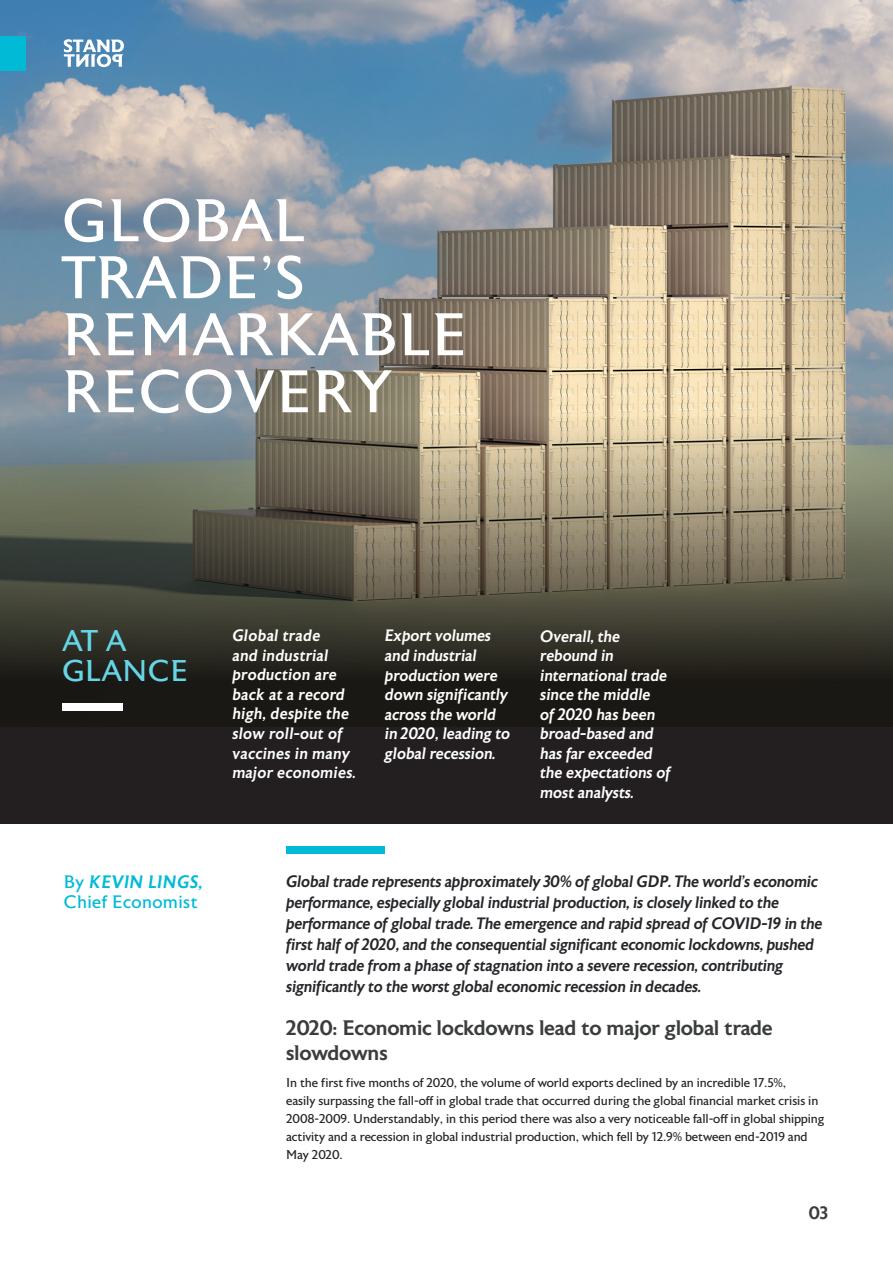
<style>
.page{position:relative;width:893px;height:1263px;background:#fff}
.page>*{position:absolute;margin:0;border:0;box-sizing:border-box;transform-origin:0 0}
.t1{font:60px/57px "Astoria";letter-spacing:.02em;color:#fff}
.t2{font:30px/30px "Astoria";letter-spacing:.02em;color:#66d6e7}
.t3{font:500 21px/25.5px "Astoria";color:#3a3c3e}
.t4{font:18px/19.5px "Astoria";letter-spacing:.02em;color:#00bad6}
.t5{font:500 18px "Astoria";color:#3a3c3e}
.t6{font:italic 500 16.5px/21px "Astoria";letter-spacing:-.01em;color:#242629}
.t7{font:italic 500 16.5px/19.5px "Astoria";color:#fff}
.t8{font:italic 500 16.5px/19.5px "Astoria";letter-spacing:.02em;color:#fff}
.t9{font:12.75px/18px "Astoria";letter-spacing:-.01em;color:#242629}
.s1{font-weight:500;font-style:italic}
</style>
<div class="page">
<img style="left:0;top:0;width:893px;height:416px">
<svg style="left:0;top:416px;width:893px;height:408px;background:#4e4b41"></svg>
<div style="left:62px;top:704px;width:61px;height:7px;background:#fff"></div>
<div style="left:286px;top:846px;width:98px;height:7px;background:#00bad6"></div>
<svg style="left:64px;top:39px;width:60px;height:28px"></svg>
<div style="left:0;top:36px;width:26px;height:35px;background:#00bad6"></div>
<h1 class="t1" style="left:62px;top:194px;width:406px">GLOBAL<br>TRADE’S<br>REMARKABLE<br>RECOVERY</h1>
<h2 class="t2" style="left:62px;top:627px;width:127px">AT A<br>GLANCE</h2>
<p class="t4" style="left:64px;top:873px;width:140px">By <span class="s1">KEVIN LINGS,<br></span>Chief Economist</p>
<p class="t8" style="left:232px;top:627px;width:125px">Global trade<br>and industrial production are back at a record high, despite the slow roll-out of vaccines in many major economies.</p>
<p class="t7" style="left:385px;top:627px;width:127px">Export volumes and industrial production were down significantly across the world in 2020, leading to global recession.</p>
<p class="t7" style="left:540px;top:627px;width:132px">Overall, the rebound in international trade since the middle<br>of 2020 has been broad-based and has far exceeded the expectations of most analysts.</p>
<p class="t6" style="left:286px;top:872px;width:538px">Global trade represents approximately 30% of global GDP. The world’s economic performance, especially global industrial production, is closely linked to the performance of global trade. The emergence and rapid spread of COVID-19 in the first half of 2020, and the consequential significant economic lockdowns, pushed world trade from a phase of stagnation into a severe recession, contributing significantly to the worst global economic recession in decades.</p>
<p class="t3" style="left:286px;top:1015px;width:488px">2020: Economic lockdowns lead to major global trade slowdowns</p>
<p class="t9" style="left:286px;top:1074px;width:540px">In the first five months of 2020, the volume of world exports declined by an incredible 17.5%,<br>easily surpassing the fall-off in global trade that occurred during the global financial market crisis in 2008-2009. Understandably, in this period there was also a very noticeable fall-off in global shipping activity and a recession in global industrial production, which fell by 12.9% between end-2019 and May 2020.</p>
<p class="t5" style="left:809px;top:1203px;width:21px">03</p>
</div>
